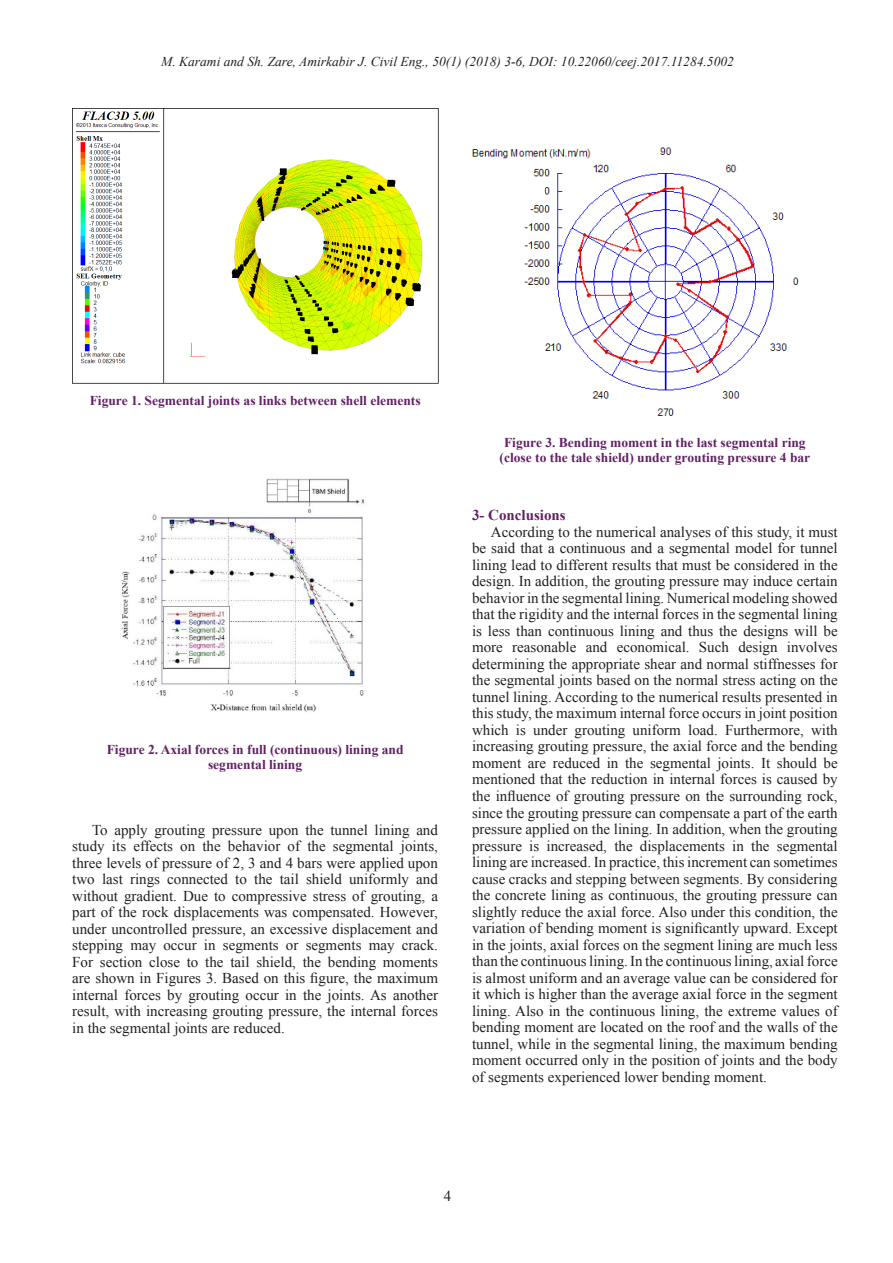
<style>
.page{position:relative;width:893px;height:1263px;background:#fff}
.page>*{position:absolute;margin:0;border:0;box-sizing:border-box;transform-origin:0 0}
.Normal_Text{font:15px/16.5px "Times New Roman";color:#231f20;text-align:justify}
.Heading_01{font:700 15px "Times New Roman";color:#632065}
.Captions__Figures__d{font:700 13.5px/15px "Times New Roman";color:#632065;text-align:center}
.t1{font:italic 13.5px "Times New Roman";color:#231f20}
</style>
<div class="page">
<img style="left:72px;top:108px;width:366px;height:275px">
<img style="left:472px;top:147px;width:327px;height:269px">
<img style="left:121px;top:478px;width:243px;height:234px">
<p class="t1" style="left:161px;top:52px;width:574px">M. Karami and Sh. Zare, Amirkabir J. Civil Eng., 50(1) (2018) 3-6, DOI: 10.22060/ceej.2017.11284.5002</p>
<p class="Captions__Figures__d" style="left:90px;top:392px;width:332px">Figure 1. Segmental joints as links between shell elements</p>
<p class="Captions__Figures__d" style="left:107px;top:742px;width:298px">Figure 2. Axial forces in full (continuous) lining and segmental lining</p>
<p class="Normal_Text" style="left:72px;top:821px;width:367px;text-indent:20px">To apply grouting pressure upon the tunnel lining and study its effects on the behavior of the segmental joints, three levels of pressure of 2, 3 and 4 bars were applied upon two last rings connected to the tail shield uniformly and without gradient. Due to compressive stress of grouting, a part of the rock displacements was compensated. However, under uncontrolled pressure, an excessive displacement and stepping may occur in segments or segments may crack.<br>For section close to the tail shield, the bending moments are shown in Figures 3. Based on this figure, the maximum internal forces by grouting occur in the joints. As another result, with increasing grouting pressure, the internal forces in the segmental joints are reduced.</p>
<p class="Captions__Figures__d" style="left:500px;top:434px;width:312px">Figure 3. Bending moment in the last segmental ring (close to the tale shield) under grouting pressure 4 bar</p>
<p class="Heading_01" style="left:472px;top:505px;width:95px">3- Conclusions</p>
<p class="Normal_Text" style="left:472px;top:523px;width:367px;text-indent:19px">According to the numerical analyses of this study, it must be said that a continuous and a segmental model for tunnel lining lead to different results that must be considered in the design. In addition, the grouting pressure may induce certain behavior in the segmental lining. Numerical modeling showed that the rigidity and the internal forces in the segmental lining is less than continuous lining and thus the designs will be more reasonable and economical. Such design involves determining the appropriate shear and normal stiffnesses for the segmental joints based on the normal stress acting on the tunnel lining. According to the numerical results presented in this study, the maximum internal force occurs in joint position which is under grouting uniform load. Furthermore, with increasing grouting pressure, the axial force and the bending moment are reduced in the segmental joints. It should be mentioned that the reduction in internal forces is caused by the influence of grouting pressure on the surrounding rock, since the grouting pressure can compensate a part of the earth pressure applied on the lining. In addition, when the grouting pressure is increased, the displacements in the segmental lining are increased. In practice, this increment can sometimes cause cracks and stepping between segments. By considering the concrete lining as continuous, the grouting pressure can slightly reduce the axial force. Also under this condition, the variation of bending moment is significantly upward. Except in the joints, axial forces on the segment lining are much less than the continuous lining. In the continuous lining, axial force is almost uniform and an average value can be considered for it which is higher than the average axial force in the segment lining. Also in the continuous lining, the extreme values of bending moment are located on the roof and the walls of the tunnel, while in the segmental lining, the maximum bending moment occurred only in the position of joints and the body of segments experienced lower bending moment.</p>
<p class="Normal_Text" style="left:444px;top:1187px;width:9px">4</p>
</div>
